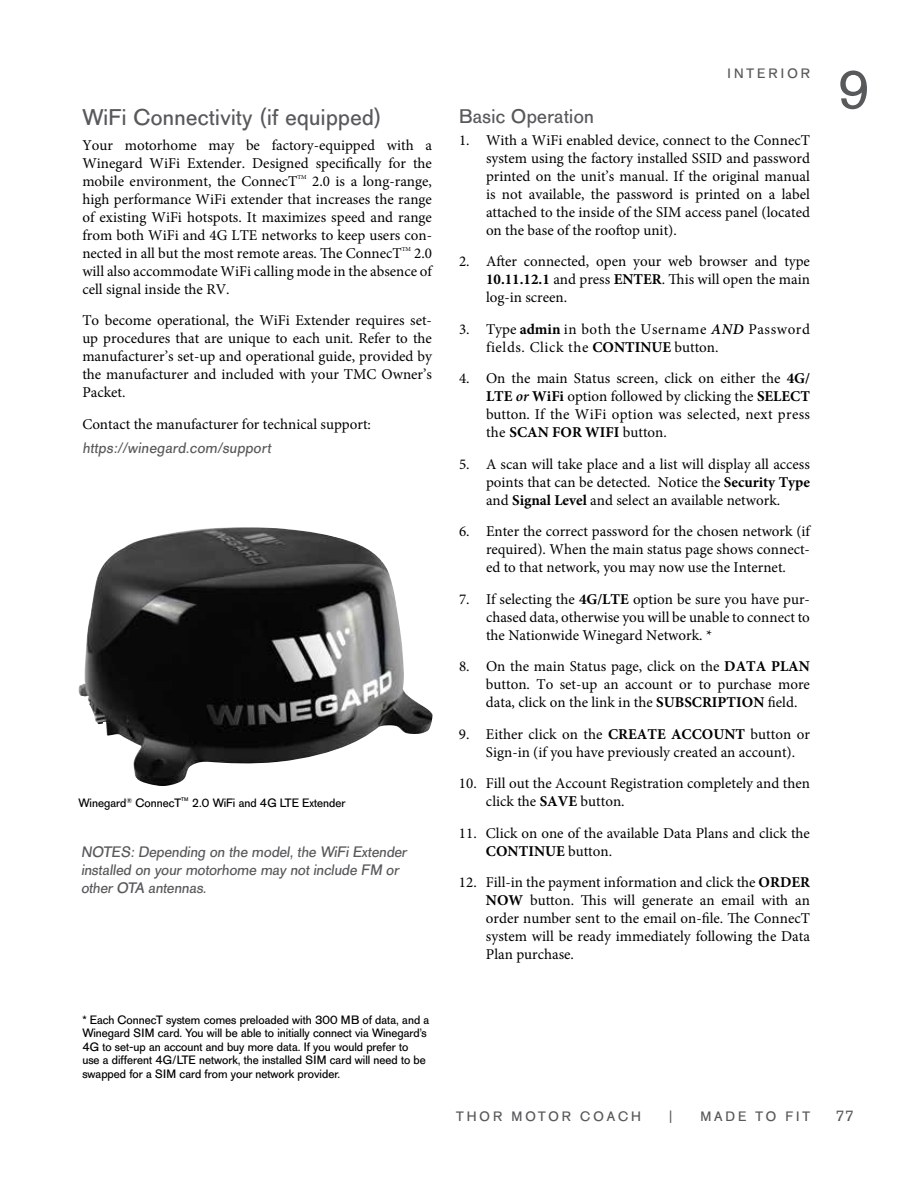
<style>
.page{position:relative;width:918px;height:1188px;background:#fff}
.page>*{position:absolute;margin:0;border:0;box-sizing:border-box;transform-origin:0 0}
.t1{font:54px "AG Old Face";color:#58595b}
.t2{font:22.5px "AG Old Face";letter-spacing:.02em;color:#58595b}
.t3{font:19.5px "AG Old Face";letter-spacing:.02em;color:#58595b}
.t4{font:15px/18px "Minion Pro";color:#000;text-align:justify}
.t5{font:15px/18px "AG Old Face";color:#58595b}
.t6{font:15px/18px "Minion Pro";letter-spacing:.04em;color:#000}
.t7{font:13.5px "AG Old Face";letter-spacing:.23em;color:#58595b}
.t8{font:13.5px "AG Old Face";letter-spacing:.21em;color:#58595b}
.t9{font:12px/13.5px "AG Old Face";color:#000}
.t10{font:6.15px "Minion Pro";color:#000}
.t11{font:5.25px "AG Old Face";color:#000}
.s1{font-weight:700}
.s2{font-weight:600;font-style:italic}
</style>
<div class="page">
<img style="left:79px;top:527px;width:354px;height:259px">
<h2 class="t2" style="left:82px;top:104px;width:301px">WiFi Connectivity (if equipped)</h2>
<p class="t4" style="left:82px;top:136px;width:351px">Your motorhome may be factory-equipped with a Winegard WiFi Extender. Designed specifically for the mobile environment, the ConnecT</p>
<p class="t4" style="left:82px;top:172px;width:351px;text-indent:230px">2.0 is a long-range, high performance WiFi extender that increases the range of existing WiFi hotspots. It maximizes speed and range from both WiFi and 4G LTE networks to keep users con&shy;nected in all but the most remote areas. The ConnecT</p>
<p class="t10" style="left:298px;top:173px;width:11px">TM</p>
<p class="t10" style="left:402px;top:245px;width:11px">TM</p>
<p class="t4" style="left:82px;top:244px;width:351px;text-indent:332px">2.0 will also accommodate WiFi calling mode in the absence of cell signal inside the RV.</p>
<p class="t4" style="left:82px;top:311px;width:351px">To become operational, the WiFi Extender requires set&shy;up procedures that are unique to each unit. Refer to the manufacturer’s set-up and operational guide, provided by the manufacturer and included with your TMC Owner’s Packet.</p>
<p class="t4" style="left:82px;top:415px;width:290px">Contact the manufacturer for technical support:</p>
<p class="t5" style="left:82px;top:439px;width:192px">https://winegard.com/support</p>
<p class="t9" style="left:79px;top:797px;width:104px">Winegard<sup>®</sup> ConnecT</p>
<p class="t11" style="left:181px;top:797px;width:9px">TM</p>
<p class="t9" style="left:192px;top:797px;width:155px">2.0 WiFi and 4G LTE Extender</p>
<p class="t5" style="left:81px;top:843px;width:330px">NOTES: Depending on the model, the WiFi Extender installed on your motorhome may not include FM or other OTA antennas.</p>
<p class="t9" style="left:82px;top:1013px;width:348px">* Each ConnecT system comes preloaded with 300 MB of data, and a Winegard SIM card. You will be able to initially connect via Winegard’s 4G to set-up an account and buy more data. If you would prefer to<br>use a different 4G/LTE network, the installed SIM card will need to be swapped for a SIM card from your network provider.</p>
<p class="t7" style="left:727px;top:65px;width:84px">INTERIOR</p>
<h3 class="t3" style="left:459px;top:105px;width:137px">Basic Operation</h3>
<p class="t4" style="left:486px;top:131px;width:326px;text-indent:-27px">1. With a WiFi enabled device, connect to the ConnecT system using the factory installed SSID and password printed on the unit’s manual. If the original manual is not available, the password is printed on a label attached to the inside of the SIM access panel (located on the base of the rooftop unit).</p>
<p class="t4" style="left:486px;top:253px;width:326px;text-indent:-27px">2. After connected, open your web browser and type <span class="s1">10.11.12.1</span> and press <span class="s1">ENTER</span>. This will open the main log-in screen.</p>
<p class="t6" style="left:486px;top:320px;width:326px;text-indent:-27px">3. Type <span class="s1">admin</span> in both the Username <span class="s2">AND</span> Password fields. Click the <span class="s1">CONTINUE</span> button.</p>
<p class="t4" style="left:486px;top:370px;width:326px;text-indent:-27px">4. On the main Status screen, click on either the <span class="s1">4G/ LTE</span> <span class="s2">or</span> <span class="s1">WiFi</span> option followed by clicking the <span class="s1">SELECT </span>button. If the WiFi option was selected, next press the <span class="s1">SCAN FOR WIFI</span> button.</p>
<p class="t4" style="left:486px;top:455px;width:326px;text-indent:-27px">5. A scan will take place and a list will display all access points that can be detected. Notice the <span class="s1">Security Type </span>and <span class="s1">Signal Level</span> and select an available network.</p>
<p class="t4" style="left:486px;top:523px;width:326px;text-indent:-27px">6. Enter the correct password for the chosen network (if required). When the main status page shows connect&shy;ed to that network, you may now use the Internet.</p>
<p class="t4" style="left:486px;top:590px;width:325px;text-indent:-27px">7. If selecting the <span class="s1">4G/LTE</span> option be sure you have pur&shy;chased data, otherwise you will be unable to connect to the Nationwide Winegard Network. *</p>
<p class="t4" style="left:486px;top:658px;width:326px;text-indent:-27px">8. On the main Status page, click on the <span class="s1">DATA PLAN </span>button. To set-up an account or to purchase more data, click on the link in the <span class="s1">SUBSCRIPTION</span> field.</p>
<p class="t4" style="left:486px;top:725px;width:326px;text-indent:-27px">9. Either click on the <span class="s1">CREATE ACCOUNT</span> button or<br>Sign-in (if you have previously created an account).</p>
<p class="t4" style="left:486px;top:775px;width:326px;text-indent:-27px">10. Fill out the Account Registration completely and then click the <span class="s1">SAVE</span> button.</p>
<p class="t4" style="left:486px;top:824px;width:325px;text-indent:-27px">11. Click on one of the available Data Plans and click the<br><span class="s1">CONTINUE</span> button.</p>
<p class="t4" style="left:486px;top:874px;width:326px;text-indent:-27px">12. Fill-in the payment information and click the <span class="s1">ORDER NOW</span> button. This will generate an email with an order number sent to the email on-file. The ConnecT system will be ready immediately following the Data Plan purchase.</p>
<p class="t7" style="left:456px;top:1108px;width:186px">THOR MOTOR COACH</p>
<p class="t7" style="left:669px;top:1108px;width:5px">|</p>
<p class="t8" style="left:700px;top:1108px;width:111px">MADE TO FIT</p>
<h1 class="t1" style="left:837px;top:59px;width:35px">9</h1>
<p class="t5" style="left:836px;top:1107px;width:20px">77</p>
</div>
